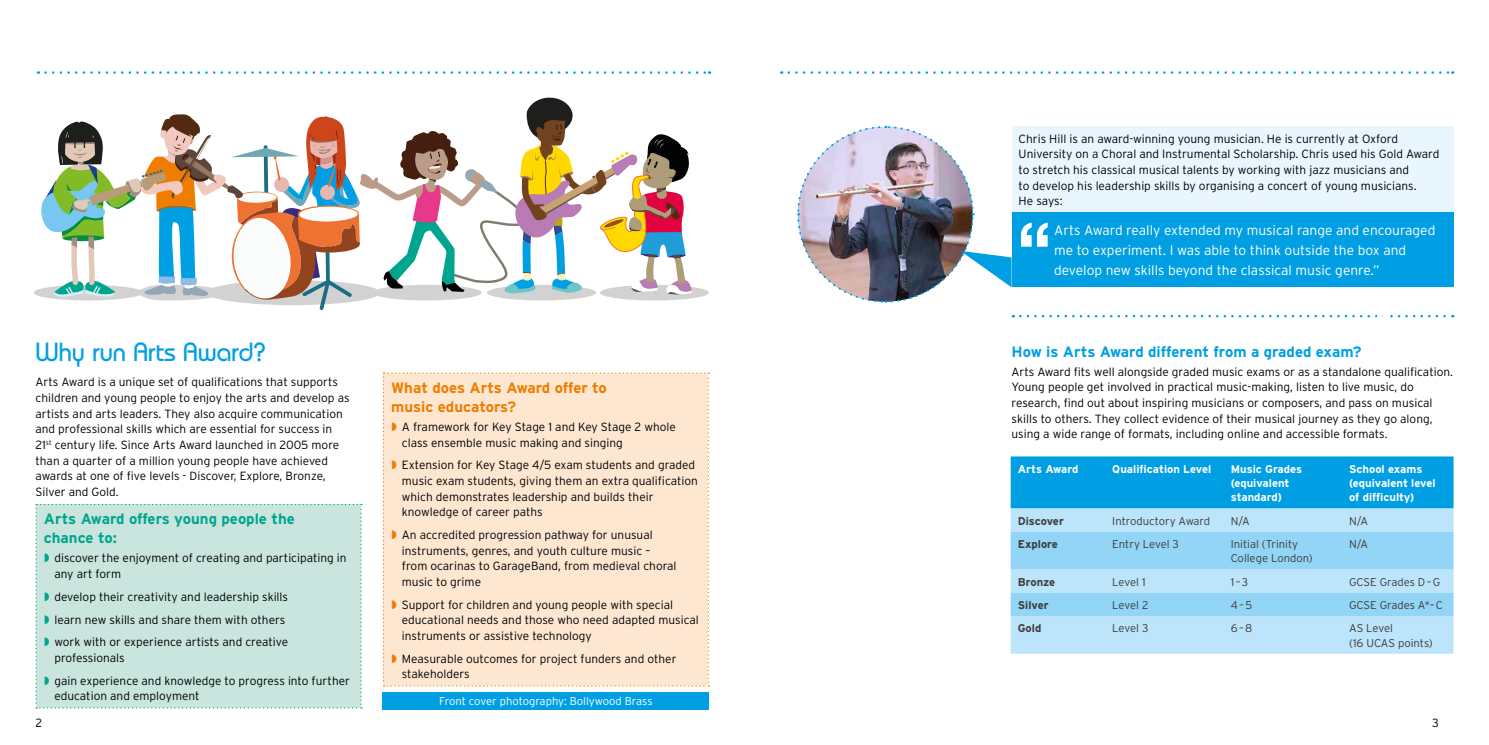
<style>
.page{position:relative;width:1489px;height:745px;background:#fff}
.page>*{position:absolute;margin:0;border:0;box-sizing:border-box;transform-origin:0 0}
.t1{font:500 26.25px "Bauhaus";color:#009fe3}
.t2{font:700 15px "Interstate";color:#009fe3}
.t3{font:700 15px/18.8px "Interstate";color:#ef7d00}
.t4{font:700 15px/18.8px "Interstate";color:#00a58d}
.t5{font:300 13.75px/20px "Interstate";color:#fff}
.t6{font:300 11.88px/15.6px "Interstate";color:#000}
.t7{font:300 11.25px/14.4px "Interstate";color:#3c3c3b}
.t8{font:700 11.25px/14.4px "Interstate";color:#fff}
.t9{font:300 11.25px "Interstate";color:#fff}
.t10{font:700 11.25px "Interstate";color:#3c3c3b}
</style>
<div class="page">
<svg style="left:788px;top:71px;width:665px;height:3px"></svg>
<svg style="left:45px;top:71px;width:665px;height:3px"></svg>
<div style="left:1010px;top:456px;width:443px;height:52px;background:#009fe3"></div>
<div style="left:1010px;top:508px;width:443px;height:145px;background:#bce4fa"></div>
<svg style="left:1010px;top:531px;width:443px;height:84px"></svg>
<svg style="left:600px;top:284px;width:109px;height:16px"></svg>
<svg style="left:34px;top:97px;width:657px;height:213px"></svg>
<div style="left:1011px;top:126px;width:442px;height:86px;background:#eaf6fe"></div>
<div style="left:1011px;top:212px;width:442px;height:75px;background:#009fe3"></div>
<svg style="left:1021px;top:222px;width:26px;height:24px"></svg>
<svg style="left:1020px;top:314px;width:433px;height:4px"></svg>
<img style="left:797px;top:125px;width:214px;height:178px">
<div style="left:383px;top:691px;width:326px;height:18px;background:#009fe3"></div>
<div style="left:35px;top:503px;width:327px;height:205px;background:#c9e5de"></div>
<div style="left:383px;top:372px;width:326px;height:314px;background:#fee7d1"></div>
<h1 class="t1" style="left:35px;top:336px;width:231px">Why run Arts Award?</h1>
<p class="t6" style="left:35px;top:374px;width:316px">Arts Award is a unique set of qualifications that supports children and young people to enjoy the arts and develop as artists and arts leaders. They also acquire communication and professional skills which are essential for success in 21<sup>st</sup> century life. Since Arts Award launched in 2005 more than a quarter of a million young people have achieved awards at one of five levels - Discover, Explore, Bronze, Silver and Gold.</p>
<p class="t4" style="left:44px;top:509px;width:252px">Arts Award offers young people the chance to:</p>
<p class="t6" style="left:54px;top:550px;width:294px">discover the enjoyment of creating and participating in any art form</p>
<p class="t6" style="left:54px;top:584px;width:235px;line-height:22.8px">develop their creativity and leadership skills learn new skills and share them with others work with or experience artists and creative</p>
<p class="t6" style="left:54px;top:645px;width:297px;line-height:22.8px">professionals<br>gain experience and knowledge to progress into further</p>
<p class="t6" style="left:54px;top:687px;width:147px">education and employment</p>
<p class="t3" style="left:391px;top:378px;width:217px">What does Arts Award offer to music educators?</p>
<p class="t6" style="left:402px;top:418px;width:276px">A framework for Key Stage 1 and Key Stage 2 whole class ensemble music making and singing</p>
<p class="t6" style="left:402px;top:457px;width:297px">Extension for Key Stage 4/5 exam students and graded music exam students, giving them an extra qualification which demonstrates leadership and builds their knowledge of career paths</p>
<p class="t6" style="left:402px;top:526px;width:276px">An accredited progression pathway for unusual instruments, genres, and youth culture music – from ocarinas to GarageBand, from medieval choral music to grime</p>
<p class="t6" style="left:402px;top:596px;width:298px">Support for children and young people with special educational needs and those who need adapted musical instruments or assistive technology</p>
<p class="t6" style="left:402px;top:650px;width:276px">Measurable outcomes for project funders and other stakeholders</p>
<p class="t9" style="left:439px;top:693px;width:215px">Front cover photography: Bollywood Brass</p>
<p class="t6" style="left:1018px;top:130px;width:422px">Chris Hill is an award-winning young musician. He is currently at Oxford University on a Choral and Instrumental Scholarship. Chris used his Gold Award to stretch his classical musical talents by working with jazz musicians and<br>to develop his leadership skills by organising a concert of young musicians.<br>He says:</p>
<p class="t5" style="left:1054px;top:220px;width:383px">Arts Award really extended my musical range and encouraged me to experiment. I was able to think outside the box and develop new skills beyond the classical music genre.”</p>
<p class="t2" style="left:1011px;top:343px;width:351px">How is Arts Award different from a graded exam?</p>
<p class="t6" style="left:1011px;top:363px;width:443px">Arts Award fits well alongside graded music exams or as a standalone qualification.<br>Young people get involved in practical music-making, listen to live music, do research, find out about inspiring musicians or composers, and pass on musical skills to others. They collect evidence of their musical journey as they go along, using a wide range of formats, including online and accessible formats.</p>
<p class="t8" style="left:1017px;top:461px;width:62px">Arts Award</p>
<p class="t8" style="left:1112px;top:461px;width:100px">Qualification Level</p>
<p class="t8" style="left:1230px;top:461px;width:73px">Music Grades (equivalent standard)</p>
<p class="t8" style="left:1348px;top:461px;width:88px">School exams (equivalent level of difficulty)</p>
<p class="t10" style="left:1017px;top:514px;width:48px">Discover</p>
<p class="t7" style="left:1112px;top:513px;width:99px">Introductory Award</p>
<p class="t7" style="left:1230px;top:513px;width:20px">N/A</p>
<p class="t7" style="left:1348px;top:513px;width:20px">N/A</p>
<p class="t10" style="left:1017px;top:537px;width:42px">Explore</p>
<p class="t7" style="left:1112px;top:536px;width:68px">Entry Level 3</p>
<p class="t7" style="left:1230px;top:536px;width:84px">Initial (Trinity<br>College London)</p>
<p class="t7" style="left:1348px;top:536px;width:20px">N/A</p>
<p class="t10" style="left:1017px;top:575px;width:39px">Bronze</p>
<p class="t7" style="left:1112px;top:574px;width:35px">Level 1</p>
<p class="t7" style="left:1230px;top:574px;width:19px">1–3</p>
<p class="t7" style="left:1348px;top:574px;width:93px">GCSE Grades D–G</p>
<p class="t10" style="left:1017px;top:598px;width:32px">Silver</p>
<p class="t7" style="left:1112px;top:597px;width:38px">Level 2</p>
<p class="t7" style="left:1230px;top:597px;width:23px">4–5</p>
<p class="t7" style="left:1348px;top:597px;width:95px">GCSE Grades A*–C</p>
<p class="t10" style="left:1017px;top:621px;width:25px">Gold</p>
<p class="t7" style="left:1112px;top:620px;width:38px">Level 3</p>
<p class="t7" style="left:1230px;top:620px;width:23px">6–8</p>
<p class="t7" style="left:1348px;top:620px;width:85px">AS Level<br>(16 UCAS points)</p>
<p class="t6" style="left:35px;top:714px;width:8px">2</p>
<p class="t6" style="left:1431px;top:714px;width:8px">3</p>
</div>
